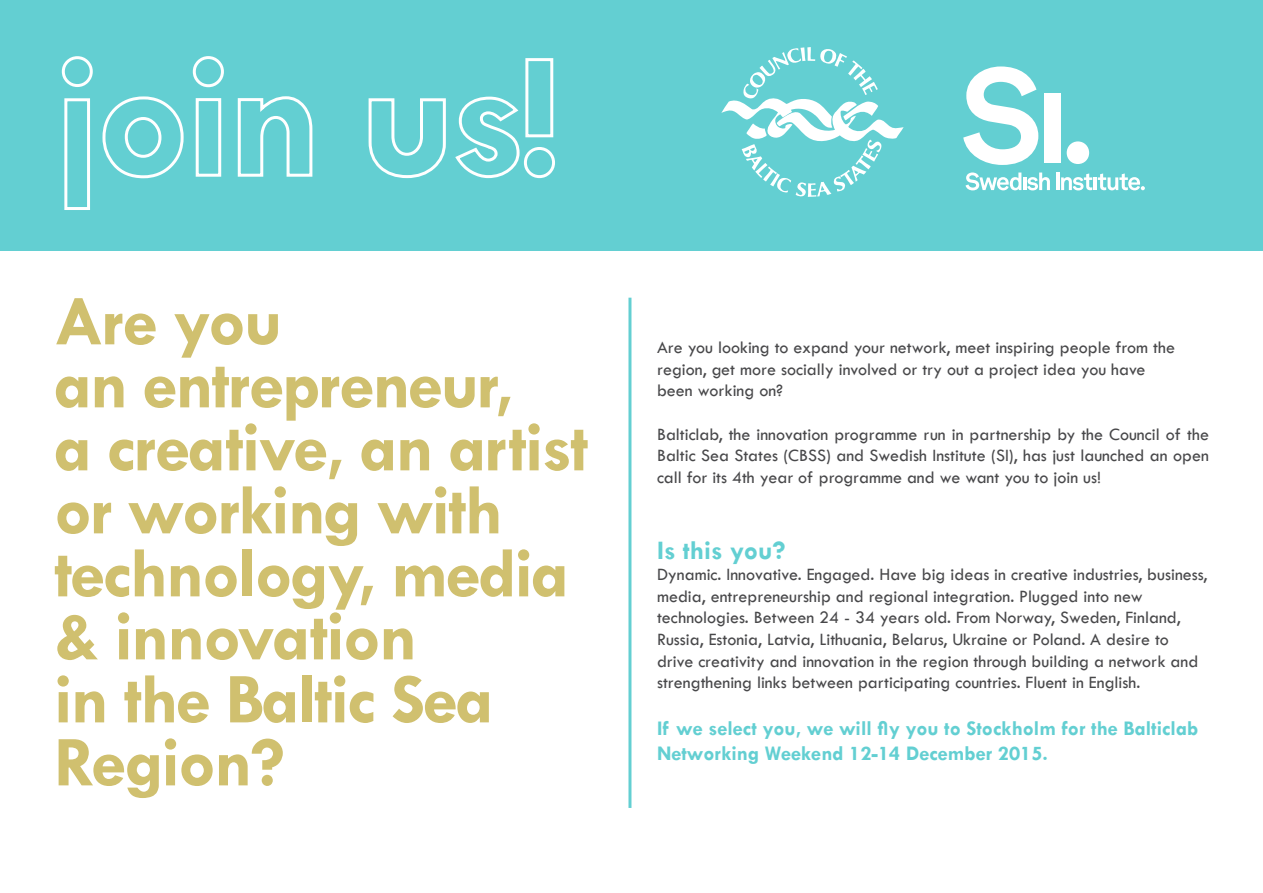
<style>
.page{position:relative;width:1263px;height:893px;background:#fff}
.page>*{position:absolute;margin:0;border:0;box-sizing:border-box;transform-origin:0 0}
.t1{font:700 72px/63px "Tw Cen";letter-spacing:-.03em;color:#d0c06f}
.t2{font:700 27px "Tw Cen";color:#63cfd2}
.t3{font:700 21px/25.2px "Tw Cen";color:#63cfd2}
.t4{font:18px/21.6px "Tw Cen";color:#48484a}
</style>
<div class="page">
<div style="left:0;top:0;width:1263px;height:251px;background:#63cfd2"></div>
<svg style="left:61px;top:56px;width:32px;height:154px"></svg>
<svg style="left:102px;top:96px;width:82px;height:83px"></svg>
<svg style="left:192px;top:56px;width:32px;height:121px"></svg>
<svg style="left:237px;top:96px;width:76px;height:81px"></svg>
<hr style="left:628px;top:298px;width:3px;height:510px;background:#63cfd2">
<svg style="left:368px;top:47px;width:536px;height:150px"></svg>
<svg style="left:963px;top:66px;width:75px;height:99px"></svg>
<div style="left:1044px;top:94px;width:17px;height:69px;background:#fff"></div>
<div style="left:1067px;top:141px;width:22px;height:23px;background:#fff;border-radius:50%"></div>
<svg style="left:965px;top:172px;width:85px;height:18px"></svg>
<hr style="left:1056px;top:173px;width:3px;height:17px;background:#fff">
<svg style="left:1061px;top:173px;width:84px;height:17px"></svg>
<h1 class="t1" style="left:54px;top:288px;width:536px">Are you<br>an entrepreneur,<br>a creative, an artist or working with technology, media &amp; innovation<br>in the Baltic Sea<br>Region?</h1>
<p class="t4" style="left:657px;top:337px;width:519px">Are you looking to expand your network, meet inspiring people from the region, get more socially involved or try out a project idea you have been working on?</p>
<p class="t4" style="left:657px;top:423px;width:553px;text-align:justify">Balticlab, the innovation programme run in partnership by the Council of the Baltic Sea States (CBSS) and Swedish Institute (SI), has just launched an open call for its 4th year of programme and we want you to join us!</p>
<h2 class="t2" style="left:657px;top:534px;width:130px">Is this you?</h2>
<p class="t4" style="left:657px;top:564px;width:552px">Dynamic. Innovative. Engaged. Have big ideas in creative industries, business, media, entrepreneurship and regional integration. Plugged into new technologies. Between 24 - 34 years old. From Norway, Sweden, Finland, Russia, Estonia, Latvia, Lithuania, Belarus, Ukraine or Poland. A desire to drive creativity and innovation in the region through building a network and strengthening links between participating countries. Fluent in English.</p>
<p class="t3" style="left:657px;top:715px;width:543px">If we select you, we will fly you to Stockholm for the Balticlab<br>Networking Weekend 12-14 December 2015.</p>
</div>
